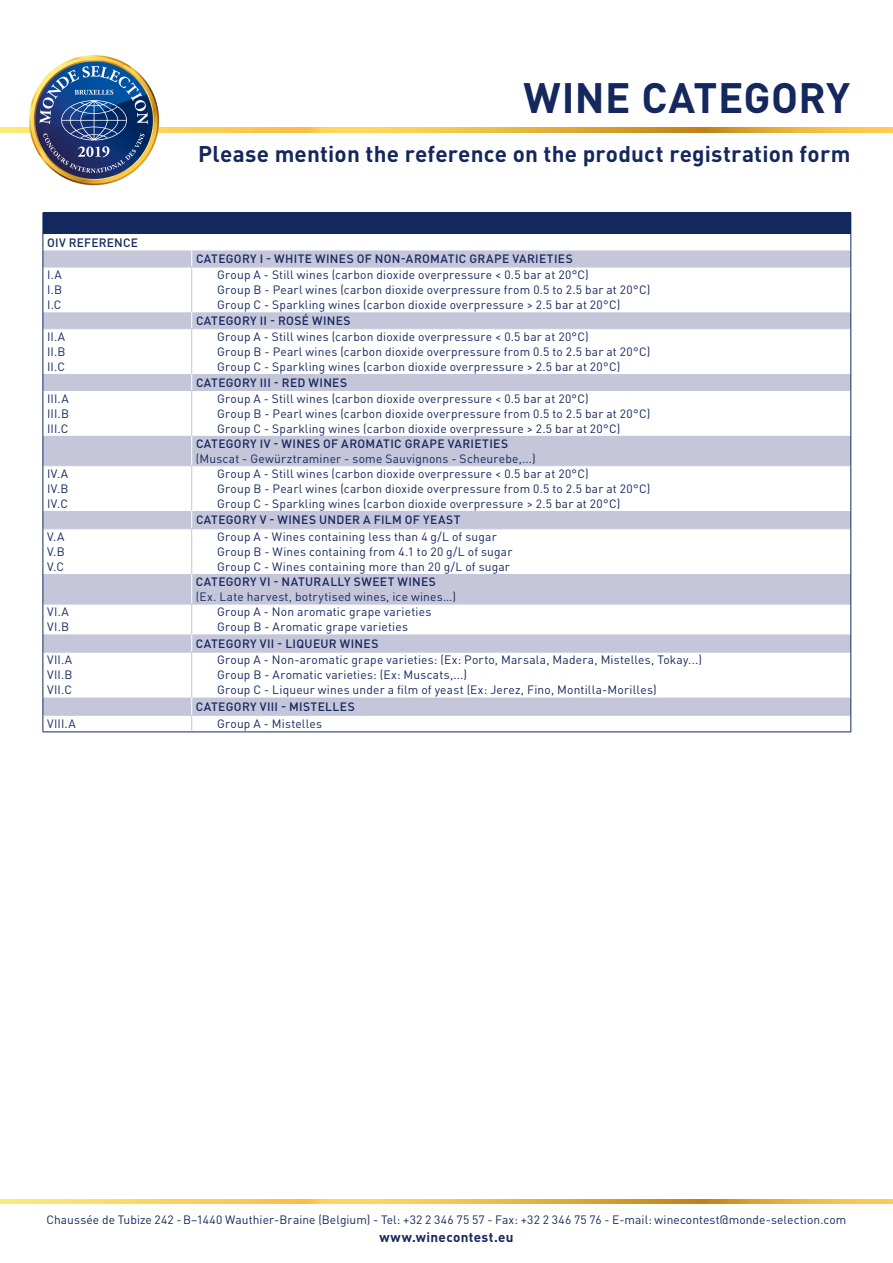
<style>
.page{position:relative;width:893px;height:1263px;background:#fff}
.page>*{position:absolute;margin:0;border:0;box-sizing:border-box;transform-origin:0 0}
.t1{font:700 42px "DINOT";letter-spacing:.01em;color:#15285d}
.t2{font:700 22.5px "DINOT";letter-spacing:.01em;color:#15285d}
.t3{font:700 13.5px "DINOT";letter-spacing:.025em;color:#15285d}
.t4{font:12px/15px "DINOT";letter-spacing:.015em;color:#15285d}
.t5{font:500 12px "DINOT";letter-spacing:.025em;color:#15285d}
</style>
<div class="page">
<svg style="left:0;top:128px;width:893px;height:4px;background:#ecba42"></svg>
<svg style="left:0;top:1199px;width:893px;height:5px;background:#eebf48"></svg>
<div style="left:43px;top:213px;width:808px;height:21px;background:#15285d"></div>
<div style="left:44px;top:250px;width:806px;height:17px;background:#c5c6da"></div>
<svg style="left:44px;top:268px;width:806px;height:463px"></svg>
<svg style="left:191px;top:250px;width:1px;height:17px"></svg>
<svg style="left:191px;top:312px;width:1px;height:16px"></svg>
<svg style="left:191px;top:374px;width:1px;height:16px"></svg>
<svg style="left:191px;top:436px;width:1px;height:29px"></svg>
<svg style="left:191px;top:511px;width:1px;height:17px"></svg>
<hr style="left:191px;top:574px;width:1px;height:30px;background:#fff">
<svg style="left:191px;top:634px;width:1px;height:18px"></svg>
<hr style="left:43px;top:267px;width:149px;height:1px;background:#c5c6da">
<hr style="left:192px;top:267px;width:658px;height:1px;background:#c5c6da">
<hr style="left:43px;top:328px;width:149px;height:1px;background:#c5c6da">
<hr style="left:192px;top:328px;width:658px;height:1px;background:#c5c6da">
<hr style="left:43px;top:390px;width:149px;height:1px;background:#c5c6da">
<hr style="left:192px;top:390px;width:658px;height:1px;background:#c5c6da">
<hr style="left:43px;top:465px;width:149px;height:1px;background:#c5c6da">
<hr style="left:192px;top:465px;width:658px;height:1px;background:#c5c6da">
<hr style="left:43px;top:528px;width:149px;height:1px;background:#c5c6da">
<hr style="left:192px;top:528px;width:658px;height:1px;background:#c5c6da">
<hr style="left:43px;top:604px;width:149px;height:1px;background:#c5c6da">
<hr style="left:192px;top:604px;width:658px;height:1px;background:#c5c6da">
<hr style="left:43px;top:652px;width:149px;height:1px;background:#c5c6da">
<hr style="left:192px;top:652px;width:658px;height:1px;background:#c5c6da">
<hr style="left:43px;top:715px;width:149px;height:1px;background:#c5c6da">
<hr style="left:192px;top:715px;width:658px;height:1px;background:#c5c6da">
<hr style="left:191px;top:267px;width:1px;height:45px;background:#c5c6da">
<hr style="left:191px;top:329px;width:1px;height:45px;background:#c5c6da">
<hr style="left:191px;top:391px;width:1px;height:45px;background:#c5c6da">
<hr style="left:191px;top:466px;width:1px;height:45px;background:#c5c6da">
<hr style="left:191px;top:529px;width:1px;height:45px;background:#c5c6da">
<hr style="left:191px;top:604px;width:1px;height:30px;background:#c5c6da">
<hr style="left:191px;top:653px;width:1px;height:44px;background:#c5c6da">
<svg style="left:191px;top:697px;width:1px;height:34px"></svg>
<svg style="left:43px;top:234px;width:1px;height:33px"></svg>
<svg style="left:850px;top:234px;width:1px;height:33px"></svg>
<hr style="left:43px;top:267px;width:1px;height:45px;background:#15285d">
<hr style="left:850px;top:267px;width:1px;height:45px;background:#15285d">
<svg style="left:43px;top:312px;width:1px;height:17px"></svg>
<svg style="left:850px;top:312px;width:1px;height:17px"></svg>
<hr style="left:43px;top:329px;width:1px;height:45px;background:#15285d">
<hr style="left:850px;top:329px;width:1px;height:45px;background:#15285d">
<svg style="left:43px;top:374px;width:1px;height:16px"></svg>
<svg style="left:850px;top:374px;width:1px;height:16px"></svg>
<hr style="left:43px;top:390px;width:1px;height:46px;background:#15285d">
<hr style="left:850px;top:390px;width:1px;height:46px;background:#15285d">
<hr style="left:43px;top:436px;width:1px;height:30px;background:#15285d">
<hr style="left:850px;top:436px;width:1px;height:30px;background:#15285d">
<hr style="left:43px;top:466px;width:1px;height:45px;background:#15285d">
<hr style="left:850px;top:466px;width:1px;height:45px;background:#15285d">
<svg style="left:43px;top:511px;width:1px;height:18px"></svg>
<svg style="left:850px;top:511px;width:1px;height:18px"></svg>
<hr style="left:43px;top:529px;width:1px;height:45px;background:#15285d">
<hr style="left:850px;top:529px;width:1px;height:45px;background:#15285d">
<hr style="left:43px;top:574px;width:1px;height:30px;background:#15285d">
<hr style="left:850px;top:574px;width:1px;height:30px;background:#15285d">
<hr style="left:43px;top:604px;width:1px;height:30px;background:#15285d">
<hr style="left:850px;top:604px;width:1px;height:30px;background:#15285d">
<svg style="left:43px;top:634px;width:1px;height:18px"></svg>
<svg style="left:850px;top:634px;width:1px;height:18px"></svg>
<hr style="left:43px;top:652px;width:1px;height:45px;background:#15285d">
<hr style="left:850px;top:652px;width:1px;height:45px;background:#15285d">
<svg style="left:43px;top:697px;width:1px;height:34px"></svg>
<hr style="left:43px;top:731px;width:149px;height:1px;background:#15285d">
<svg style="left:850px;top:697px;width:1px;height:34px"></svg>
<hr style="left:192px;top:731px;width:659px;height:1px;background:#15285d">
<img style="left:29px;top:55px;width:130px;height:130px">
<h1 class="t1" style="left:523px;top:69px;width:328px">WINE CATEGORY</h1>
<p class="t5" style="left:47px;top:234px;width:92px">OIV REFERENCE</p>
<h2 class="t2" style="left:198px;top:138px;width:654px">Please mention the reference on the product registration form</h2>
<p class="t5" style="left:196px;top:251px;width:378px">CATEGORY I - WHITE WINES OF NON-AROMATIC GRAPE VARIETIES</p>
<p class="t4" style="left:47px;top:267px;width:16px;text-align:justify">I.A I.B I.C</p>
<p class="t4" style="left:217px;top:267px;width:435px">Group A - Still wines (carbon dioxide overpressure &lt; 0.5 bar at 20°C)<br>Group B - Pearl wines (carbon dioxide overpressure from 0.5 to 2.5 bar at 20°C)<br>Group C - Sparkling wines (carbon dioxide overpressure &gt; 2.5 bar at 20°C)</p>
<p class="t5" style="left:196px;top:313px;width:156px">CATEGORY II - ROSÉ WINES</p>
<p class="t4" style="left:47px;top:329px;width:20px;text-align:justify">II.A II.B II.C</p>
<p class="t4" style="left:217px;top:329px;width:435px">Group A - Still wines (carbon dioxide overpressure &lt; 0.5 bar at 20°C)<br>Group B - Pearl wines (carbon dioxide overpressure from 0.5 to 2.5 bar at 20°C)<br>Group C - Sparkling wines (carbon dioxide overpressure &gt; 2.5 bar at 20°C)</p>
<p class="t5" style="left:196px;top:374px;width:153px">CATEGORY III - RED WINES</p>
<p class="t4" style="left:47px;top:390px;width:23px;text-align:justify">III.A III.B III.C</p>
<p class="t4" style="left:217px;top:390px;width:435px">Group A - Still wines (carbon dioxide overpressure &lt; 0.5 bar at 20°C)<br>Group B - Pearl wines (carbon dioxide overpressure from 0.5 to 2.5 bar at 20°C)<br>Group C - Sparkling wines (carbon dioxide overpressure &gt; 2.5 bar at 20°C)</p>
<p class="t5" style="left:196px;top:435px;width:314px">CATEGORY IV - WINES OF AROMATIC GRAPE VARIETIES</p>
<p class="t4" style="left:196px;top:450px;width:341px">(Muscat - Gewürztraminer - some Sauvignons - Scheurebe,...)</p>
<p class="t4" style="left:47px;top:465px;width:23px;text-align:justify">IV.A IV.B IV.C</p>
<p class="t4" style="left:217px;top:465px;width:435px">Group A - Still wines (carbon dioxide overpressure &lt; 0.5 bar at 20°C)<br>Group B - Pearl wines (carbon dioxide overpressure from 0.5 to 2.5 bar at 20°C)<br>Group C - Sparkling wines (carbon dioxide overpressure &gt; 2.5 bar at 20°C)</p>
<p class="t5" style="left:196px;top:512px;width:266px">CATEGORY V - WINES UNDER A FILM OF YEAST</p>
<p class="t4" style="left:47px;top:529px;width:19px;text-align:justify">V.A V.B V.C</p>
<p class="t4" style="left:217px;top:529px;width:297px">Group A - Wines containing less than 4 g/L of sugar<br>Group B - Wines containing from 4.1 to 20 g/L of sugar<br>Group C - Wines containing more than 20 g/L of sugar</p>
<p class="t5" style="left:196px;top:574px;width:242px">CATEGORY VI - NATURALLY SWEET WINES</p>
<p class="t4" style="left:196px;top:589px;width:261px">(Ex. Late harvest, botrytised wines, ice wines…)</p>
<p class="t4" style="left:47px;top:604px;width:24px">VI.A<br>VI.B</p>
<p class="t4" style="left:217px;top:604px;width:216px">Group A - Non aromatic grape varieties<br>Group B - Aromatic grape varieties</p>
<p class="t5" style="left:196px;top:635px;width:184px">CATEGORY VII - LIQUEUR WINES</p>
<p class="t4" style="left:47px;top:652px;width:27px;text-align:justify">VII.A VII.B VII.C</p>
<p class="t4" style="left:217px;top:652px;width:486px">Group A - Non-aromatic grape varieties: (Ex: Porto, Marsala, Madera, Mistelles, Tokay...)<br>Group B - Aromatic varieties: (Ex: Muscats,...)<br>Group C - Liqueur wines under a film of yeast (Ex: Jerez, Fino, Montilla-Morilles)</p>
<p class="t5" style="left:196px;top:698px;width:160px">CATEGORY VIII - MISTELLES</p>
<p class="t4" style="left:47px;top:716px;width:30px">VIII.A</p>
<p class="t4" style="left:217px;top:716px;width:106px">Group A - Mistelles</p>
<p class="t4" style="left:46px;top:1211px;width:802px">Chaussée de Tubize 242 -B–1440 Wauthier-Braine (Belgium) - Tel: +32 2 346 75 57 - Fax: +32 2 346 75 76 - E-mail: winecontest@monde-selection.com</p>
<p class="t3" style="left:379px;top:1228px;width:136px">www.winecontest.eu</p>
</div>
